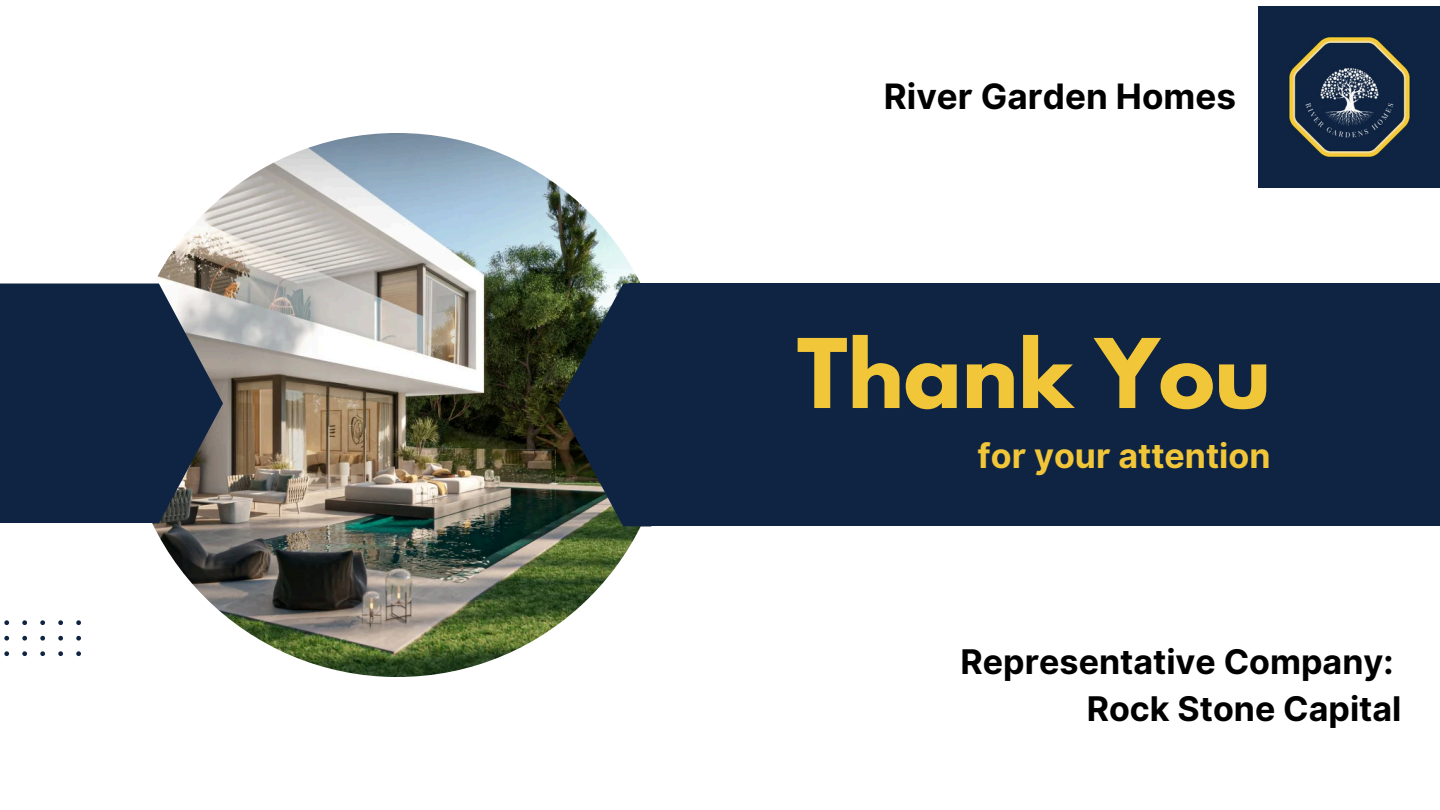
<style>
.page{position:relative;width:1440px;height:810px;background:#fff}
.page>*{position:absolute;margin:0;border:0;box-sizing:border-box;transform-origin:0 0}
.t1{font:700 85px "League Spartan";color:#f2c639}
.t2{font:700 35px "Inter";color:#000}
.t3{font:700 34px "Inter";color:#000}
.t4{font:700 34px "Inter";color:#f2c639}
</style>
<div class="page">
<img style="left:125px;top:133px;width:544px;height:544px;border-radius:50%">
<div style="left:629px;top:284px;width:811px;height:242px;background:#0f2443"></div>
<svg style="left:0;top:284px;width:223px;height:239px;background:#22334d"></svg>
<img style="left:558px;top:284px;width:71px;height:242px">
<svg style="left:4px;top:620px;width:5px;height:5px"></svg>
<svg style="left:22px;top:620px;width:5px;height:5px"></svg>
<svg style="left:40px;top:620px;width:5px;height:5px"></svg>
<svg style="left:58px;top:620px;width:5px;height:5px"></svg>
<svg style="left:76px;top:620px;width:5px;height:5px"></svg>
<svg style="left:4px;top:636px;width:5px;height:5px"></svg>
<svg style="left:22px;top:636px;width:5px;height:5px"></svg>
<svg style="left:40px;top:636px;width:5px;height:5px"></svg>
<svg style="left:58px;top:636px;width:5px;height:5px"></svg>
<svg style="left:76px;top:636px;width:5px;height:5px"></svg>
<svg style="left:4px;top:651px;width:5px;height:5px"></svg>
<svg style="left:22px;top:651px;width:5px;height:5px"></svg>
<svg style="left:40px;top:651px;width:5px;height:5px"></svg>
<svg style="left:58px;top:651px;width:5px;height:5px"></svg>
<svg style="left:76px;top:651px;width:5px;height:5px"></svg>
<img style="left:1259px;top:6px;width:181px;height:182px">
<p class="t2" style="left:884px;top:76px;width:353px">River Garden Homes</p>
<p class="t1" style="left:797px;top:332px;width:475px">Thank You</p>
<h1 class="t4" style="left:978px;top:435px;width:294px">for your attention</h1>
<p class="t3" style="left:961px;top:641px;width:434px">Representative Company:</p>
<p class="t3" style="left:1087px;top:688px;width:316px">Rock Stone Capital</p>
</div>
